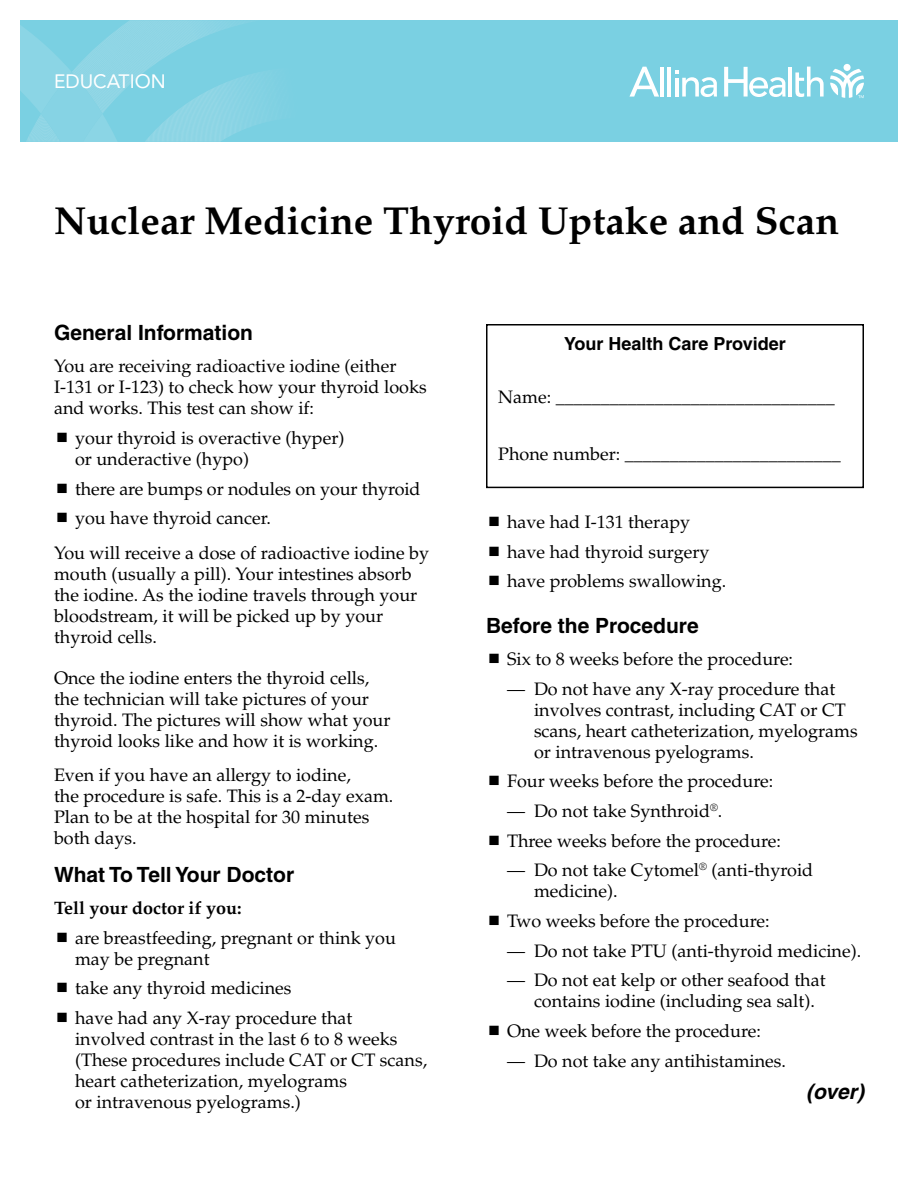
<style>
.page{position:relative;width:918px;height:1188px;background:#fff}
.page>*{position:absolute;margin:0;border:0;box-sizing:border-box;transform-origin:0 0}
.t1{font:700 39px "Palatino";color:#000}
.t2{font:700 21px "Helvetica";color:#000}
.t3{font:italic 700 21px "Helvetica";color:#000}
.t4{font:19.2px "Avenir LT Std";color:#fff}
.t5{font:18px/21px "Palatino";color:#000}
.t6{font:700 18px "Helvetica";color:#000}
.t7{font:700 18px "Palatino";color:#000}
</style>
<div class="page">
<div style="left:20px;top:20px;width:878px;height:122px;background:#7ad0e2"></div>
<svg style="left:20px;top:20px;width:246px;height:122px"></svg>
<svg style="left:830px;top:69px;width:34px;height:29px"></svg>
<div style="left:844px;top:64px;width:7px;height:7px;background:#fff;border-radius:50%"></div>
<hr style="left:660px;top:67px;width:4px;height:30px;background:#fff">
<hr style="left:667px;top:67px;width:4px;height:30px;background:#fff">
<hr style="left:789px;top:67px;width:3px;height:30px;background:#fff">
<svg style="left:795px;top:67px;width:29px;height:30px"></svg>
<svg style="left:675px;top:71px;width:42px;height:26px"></svg>
<svg style="left:629px;top:67px;width:30px;height:30px"></svg>
<svg style="left:724px;top:67px;width:62px;height:30px"></svg>
<div style="left:486px;top:324px;width:378px;height:164px;border:2px solid #000"></div>
<p class="t4" style="left:54px;top:70px;width:113px">EDUCATION</p>
<h1 class="t1" style="left:54px;top:198px;width:787px">Nuclear Medicine Thyroid Uptake and Scan</h1>
<p class="t2" style="left:54px;top:320px;width:201px">General Information</p>
<p class="t5" style="left:54px;top:356px;width:374px">You are receiving radioactive iodine (either<br>I-131 or I-123) to check how your thyroid looks and works. This test can show if:</p>
<p class="t5" style="left:75px;top:428px;width:271px">your thyroid is overactive (hyper) or underactive (hypo)</p>
<p class="t5" style="left:75px;top:474px;width:347px;line-height:29.7px">there are bumps or nodules on your thyroid you have thyroid cancer.</p>
<p class="t5" style="left:54px;top:543px;width:377px">You will receive a dose of radioactive iodine by mouth (usually a pill). Your intestines absorb the iodine. As the iodine travels through your bloodstream, it will be picked up by your thyroid cells.</p>
<p class="t5" style="left:54px;top:668px;width:338px">Once the iodine enters the thyroid cells, the technician will take pictures of your thyroid. The pictures will show what your thyroid looks like and how it is working.</p>
<p class="t5" style="left:54px;top:765px;width:341px">Even if you have an allergy to iodine,<br>the procedure is safe. This is a 2-day exam.<br>Plan to be at the hospital for 30 minutes both days.</p>
<p class="t2" style="left:54px;top:862px;width:242px">What To Tell Your Doctor</p>
<p class="t7" style="left:54px;top:897px;width:189px">Tell your doctor if you:</p>
<p class="t5" style="left:75px;top:927px;width:322px">are breastfeeding, pregnant or think you may be pregnant</p>
<p class="t5" style="left:75px;top:974px;width:279px;line-height:29.7px">take any thyroid medicines<br>have had any X-ray procedure that</p>
<p class="t5" style="left:75px;top:1029px;width:354px">involved contrast in the last 6 to 8 weeks (These procedures include CAT or CT scans, heart catheterization, myelograms<br>or intravenous pyelograms.)</p>
<p class="t6" style="left:564px;top:333px;width:223px">Your Health Care Provider</p>
<p class="t5" style="left:498px;top:387px;width:338px">Name: _______________________________</p>
<p class="t5" style="left:498px;top:444px;width:344px">Phone number: ________________________</p>
<p class="t5" style="left:507px;top:507px;width:221px;line-height:29.7px">have had I-131 therapy have had thyroid surgery have problems swallowing.</p>
<p class="t2" style="left:486px;top:613px;width:214px">Before the Procedure</p>
<p class="t5" style="left:507px;top:649px;width:288px">Six to 8 weeks before the procedure:</p>
<p class="t5" style="left:534px;top:678px;width:325px;text-indent:-27px">— Do not have any X-ray procedure that involves contrast, including CAT or CT scans, heart catheterization, myelograms or intravenous pyelograms.</p>
<p class="t5" style="left:507px;top:771px;width:268px">Four weeks before the procedure:</p>
<p class="t5" style="left:507px;top:796px;width:276px;line-height:29.5px">— Do not take Synthroid<sup>®</sup>.<br>Three weeks before the procedure:</p>
<p class="t5" style="left:534px;top:860px;width:281px;text-indent:-27px">— Do not take Cytomel<sup>®</sup> (anti-thyroid medicine).</p>
<p class="t5" style="left:507px;top:911px;width:264px">Two weeks before the procedure:</p>
<p class="t5" style="left:507px;top:940px;width:356px">— Do not take PTU (anti-thyroid medicine).</p>
<p class="t5" style="left:534px;top:970px;width:293px;text-indent:-27px">— Do not eat kelp or other seafood that contains iodine (including sea salt).</p>
<p class="t5" style="left:507px;top:1021px;width:256px">One week before the procedure:</p>
<p class="t5" style="left:507px;top:1050px;width:281px">— Do not take any antihistamines.</p>
<p class="t3" style="left:806px;top:1079px;width:59px">(over)</p>
</div>
